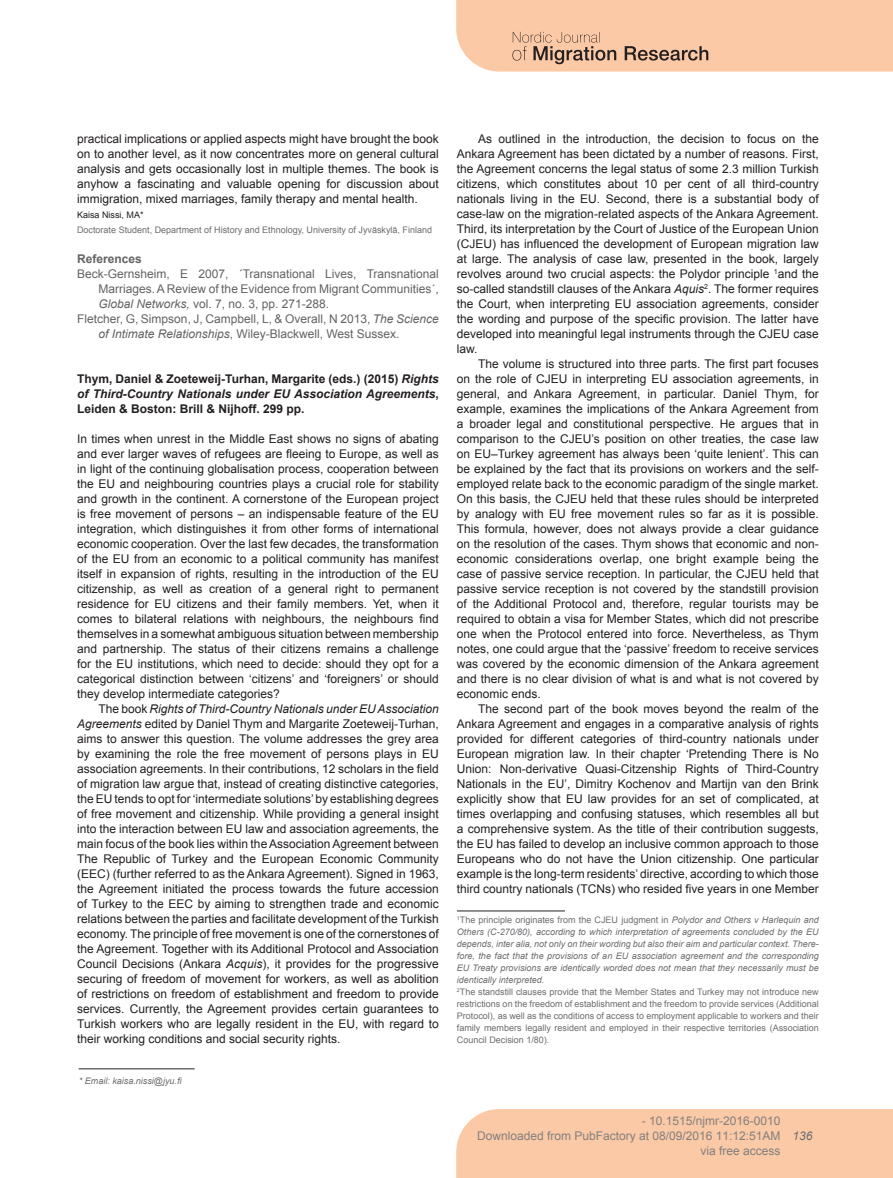
<style>
.page{position:relative;width:893px;height:1178px;background:#fff}
.page>*{position:absolute;margin:0;border:0;box-sizing:border-box;transform-origin:0 0}
.Normaali{font:12px/15px "Arial";color:#231f20;text-align:justify}
.Normaali-2{font:12px/15px "Arial";color:#636366;text-align:justify}
.Normaali-3{font:700 12px/15px "Arial";color:#231f20;text-align:justify}
.t1{font:12px/15px "Arial";color:#808080;text-align:right}
.Normaali-4{font:700 12px "Arial";color:#636366}
.t2{font:italic 12px "Arial";color:#6c6d70}
.t3{font:italic 9px/12px "Arial";color:#6c6d70;text-align:justify}
.Normaali-5{font:9px/12px "Arial";color:#6c6d70;text-align:justify}
.Normaali-6{font:9px "Arial";color:#231f20}
.s1{font-style:italic}
.s2{font-style:normal}
</style>
<div class="page">
<div style="left:456px;top:1109px;width:437px;height:69px;background:#fcc9a6"></div>
<svg style="left:456px;top:0;width:437px;height:72px;background:#f4c4a3"></svg>
<hr style="left:457px;top:910px;width:108px;height:1px;background:#231f20">
<hr style="left:79px;top:1068px;width:116px;height:1px;background:#231f20">
<p class="Normaali" style="left:77px;top:131px;width:363px">practical implications or applied aspects might have brought the book on to another level, as it now concentrates more on general cultural analysis and gets occasionally lost in multiple themes. The book is anyhow a fascinating and valuable opening for discussion about immigration, mixed marriages, family therapy and mental health.</p>
<p class="Normaali-6" style="left:77px;top:209px;width:68px">Kaisa Nissi, MA*</p>
<p class="Normaali-5" style="left:77px;top:224px;width:356px">Doctorate Student, Department of History and Ethnology, University of Jyväskylä, Finland</p>
<p class="Normaali-4" style="left:77px;top:251px;width:66px">References</p>
<p class="Normaali-2" style="left:98px;top:266px;width:342px;text-indent:-21px">Beck-Gernsheim, E 2007, ´Transnational Lives, Transnational Marriages. A Review of the Evidence from Migrant Communities´, <span class="s1">Global Networks,</span> vol. 7, no. 3, pp. 271-288.</p>
<p class="Normaali-2" style="left:98px;top:311px;width:342px;text-indent:-21px">Fletcher, G, Simpson, J, Campbell, L, &amp; Overall, N 2013, <span class="s1">The Science of Intimate Relationships</span>, Wiley-Blackwell, West Sussex.</p>
<p class="Normaali-3" style="left:77px;top:371px;width:363px">Thym, Daniel &amp; Zoeteweij-Turhan, Margarite (eds.) (2015) <span class="s1">Rights of Third-Country Nationals under EU Association Agreements</span>, Leiden &amp; Boston: Brill &amp; Nijhoff. 299 pp.</p>
<p class="Normaali" style="left:77px;top:431px;width:363px">In times when unrest in the Middle East shows no signs of abating and ever larger waves of refugees are fleeing to Europe, as well as in light of the continuing globalisation process, cooperation between the EU and neighbouring countries plays a crucial role for stability and growth in the continent. A cornerstone of the European project is free movement of persons – an indispensable feature of the EU integration, which distinguishes it from other forms of international economic cooperation. Over the last few decades, the transformation of the EU from an economic to a political community has manifest itself in expansion of rights, resulting in the introduction of the EU citizenship, as well as creation of a general right to permanent residence for EU citizens and their family members. Yet, when it comes to bilateral relations with neighbours, the neighbours find themselves in a somewhat ambiguous situation between membership and partnership. The status of their citizens remains a challenge for the EU institutions, which need to decide: should they opt for a categorical distinction between ‘citizens’ and ‘foreigners’ or should they develop intermediate categories?</p>
<p class="Normaali" style="left:77px;top:701px;width:363px;text-indent:21px">The book <span class="s1">Rights of Third-Country Nationals under EU Association Agreements</span> edited by Daniel Thym and Margarite Zoeteweij-Turhan, aims to answer this question. The volume addresses the grey area by examining the role the free movement of persons plays in EU association agreements. In their contributions, 12 scholars in the field of migration law argue that, instead of creating distinctive categories, the EU tends to opt for ‘intermediate solutions’ by establishing degrees of free movement and citizenship. While providing a general insight into the interaction between EU law and association agreements, the main focus of the book lies within the Association Agreement between The Republic of Turkey and the European Economic Community (EEC) (further referred to as the Ankara Agreement). Signed in 1963, the Agreement initiated the process towards the future accession of Turkey to the EEC by aiming to strengthen trade and economic relations between the parties and facilitate development of the Turkish economy. The principle of free movement is one of the cornerstones of the Agreement. Together with its Additional Protocol and Association Council Decisions (Ankara <span class="s1">Acquis</span>), it provides for the progressive securing of freedom of movement for workers, as well as abolition of restrictions on freedom of establishment and freedom to provide services. Currently, the Agreement provides certain guarantees to Turkish workers who are legally resident in the EU, with regard to their working conditions and social security rights.</p>
<p class="t3" style="left:79px;top:1075px;width:105px">* Email: kaisa.nissi@jyu.fi</p>
<p class="Normaali" style="left:457px;top:131px;width:363px;text-indent:21px">As outlined in the introduction, the decision to focus on the Ankara Agreement has been dictated by a number of reasons. First, the Agreement concerns the legal status of some 2.3 million Turkish citizens, which constitutes about 10 per cent of all third-country nationals living in the EU. Second, there is a substantial body of case-law on the migration-related aspects of the Ankara Agreement.<br>Third, its interpretation by the Court of Justice of the European Union (CJEU) has influenced the development of European migration law at large. The analysis of case law, presented in the book, largely revolves around two crucial aspects: the Polydor principle <sup>1</sup>and the so-called standstill clauses of the Ankara <span class="s1">Aquis</span><sup>2</sup>. The former requires the Court, when interpreting EU association agreements, consider the wording and purpose of the specific provision. The latter have developed into meaningful legal instruments through the CJEU case law.</p>
<p class="Normaali" style="left:457px;top:356px;width:363px;text-indent:21px">The volume is structured into three parts. The first part focuses on the role of CJEU in interpreting EU association agreements, in general, and Ankara Agreement, in particular. Daniel Thym, for example, examines the implications of the Ankara Agreement from a broader legal and constitutional perspective. He argues that in comparison to the CJEU’s position on other treaties, the case law on EU–Turkey agreement has always been ‘quite lenient’. This can be explained by the fact that its provisions on workers and the self&shy;employed relate back to the economic paradigm of the single market.<br>On this basis, the CJEU held that these rules should be interpreted by analogy with EU free movement rules so far as it is possible.<br>This formula, however, does not always provide a clear guidance on the resolution of the cases. Thym shows that economic and non&shy;economic considerations overlap, one bright example being the case of passive service reception. In particular, the CJEU held that passive service reception is not covered by the standstill provision of the Additional Protocol and, therefore, regular tourists may be required to obtain a visa for Member States, which did not prescribe one when the Protocol entered into force. Nevertheless, as Thym notes, one could argue that the ‘passive’ freedom to receive services was covered by the economic dimension of the Ankara agreement and there is no clear division of what is and what is not covered by economic ends.</p>
<p class="Normaali" style="left:457px;top:701px;width:363px;text-indent:21px">The second part of the book moves beyond the realm of the Ankara Agreement and engages in a comparative analysis of rights provided for different categories of third-country nationals under European migration law. In their chapter ‘Pretending There is No Union: Non-derivative Quasi-Citzenship Rights of Third-Country Nationals in the EU’, Dimitry Kochenov and Martijn van den Brink explicitly show that EU law provides for an set of complicated, at times overlapping and confusing statuses, which resembles all but a comprehensive system. As the title of their contribution suggests, the EU has failed to develop an inclusive common approach to those Europeans who do not have the Union citizenship. One particular example is the long-term residents’ directive, according to which those third country nationals (TCNs) who resided five years in one Member</p>
<p class="t3" style="left:457px;top:914px;width:363px"><sup>1</sup><span class="s2">The principle originates from the CJEU judgment in</span> Polydor and Others v Harlequin and Others (C-270/80), according to which interpretation of agreements concluded by the EU depends, inter alia, not only on their wording but also their aim and particular context. There&shy;fore, the fact that the provisions of an EU association agreement and the corresponding EU Treaty provisions are identically worded does not mean that they necessarily must be identically interpreted.</p>
<p class="Normaali-5" style="left:457px;top:986px;width:363px"><sup>2</sup>The standstill clauses provide that the Member States and Turkey may not introduce new restrictions on the freedom of establishment and the freedom to provide services (Additional Protocol), as well as the conditions of access to employment applicable to workers and their family members legally resident and employed in their respective territories (Association Council Decision 1/80).</p>
<p class="t1" style="left:477px;top:1115px;width:305px">- 10.1515/njmr-2016-0010<br>Downloaded from PubFactory at 08/09/2016 11:12:51AM via free access</p>
<p class="t2" style="left:793px;top:1128px;width:22px">136</p>
</div>
